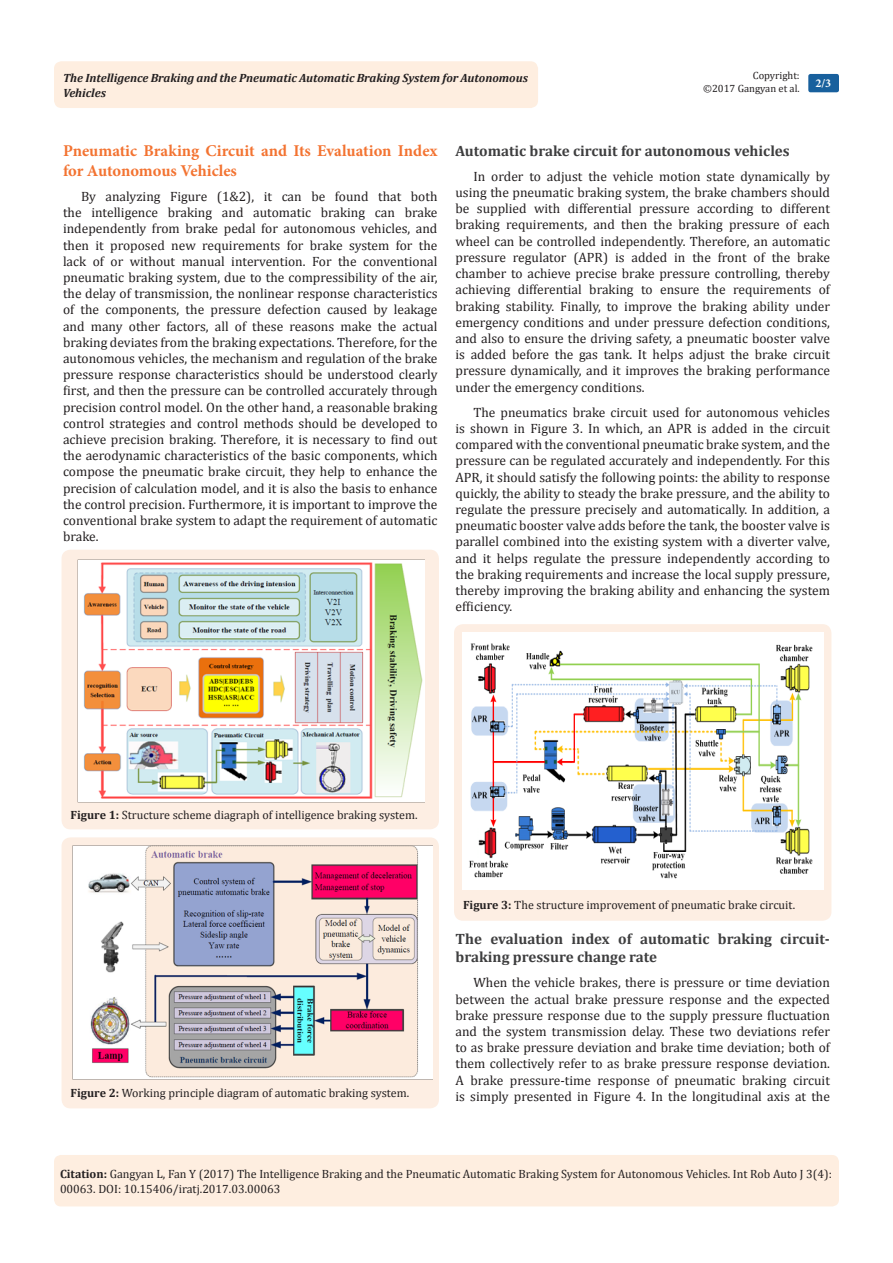
<style>
.page{position:relative;width:893px;height:1263px;background:#fff}
.page>*{position:absolute;margin:0;border:0;box-sizing:border-box;transform-origin:0 0}
.List_Paragraph{font:700 16.5px/19.8px "Minion Pro";color:#f37331}
.List_Paragraph-2{font:700 15px/18px "Cambria";color:#3e3e3f}
.t1{font:13.5px/16.2px "Cambria";color:#231f20;text-align:justify}
.Citation{font:12px/14.4px "Cambria";color:#231f20}
.t2{font:italic 700 12px/14.4px "Cambria";color:#231f20}
.t3{font:700 12px "Minion Pro";color:#fff}
.t4{font:10.5px/12.6px "Cambria";color:#231f20;text-align:right}
.s1{font-weight:700}
</style>
<div class="page">
<div style="left:54px;top:1155px;width:785px;height:51px;background:#feeee0;border-radius:7px"></div>
<div style="left:54px;top:61px;width:484px;height:47px;background:#feeee0;border-radius:8px"></div>
<div style="left:808px;top:74px;width:31px;height:18px;background:#18609d;border-radius:2px"></div>
<div style="left:62px;top:550px;width:377px;height:279px;background:#fdeee3;border-radius:9px"></div>
<img style="left:78px;top:559px;width:347px;height:243px">
<div style="left:62px;top:837px;width:377px;height:271px;background:#fdeee3;border-radius:9px"></div>
<img style="left:73px;top:845px;width:360px;height:234px">
<div style="left:454px;top:624px;width:377px;height:297px;background:#fdeee3;border-radius:9px"></div>
<img style="left:462px;top:632px;width:362px;height:258px">
<p class="t4" style="left:703px;top:69px;width:98px">Copyright:<br>©2017 Gangyan et al.</p>
<p class="t2" style="left:63px;top:70px;width:466px">The Intelligence Braking and the Pneumatic Automatic Braking System for Autonomous<br>Vehicles</p>
<p class="t3" style="left:815px;top:75px;width:17px">2/3</p>
<p class="List_Paragraph" style="left:63px;top:141px;width:376px">Pneumatic Braking Circuit and Its Evaluation Index for Autonomous Vehicles</p>
<p class="t1" style="left:63px;top:188px;width:376px;text-indent:18px">By analyzing Figure (1&amp;2), it can be found that both the intelligence braking and automatic braking can brake independently from brake pedal for autonomous vehicles, and then it proposed new requirements for brake system for the lack of or without manual intervention. For the conventional pneumatic braking system, due to the compressibility of the air, the delay of transmission, the nonlinear response characteristics of the components, the pressure defection caused by leakage and many other factors, all of these reasons make the actual braking deviates from the braking expectations. Therefore, for the autonomous vehicles, the mechanism and regulation of the brake pressure response characteristics should be understood clearly first, and then the pressure can be controlled accurately through precision control model. On the other hand, a reasonable braking control strategies and control methods should be developed to achieve precision braking. Therefore, it is necessary to find out the aerodynamic characteristics of the basic components, which compose the pneumatic brake circuit, they help to enhance the precision of calculation model, and it is also the basis to enhance the control precision. Furthermore, it is important to improve the conventional brake system to adapt the requirement of automatic brake.</p>
<p class="List_Paragraph-2" style="left:455px;top:141px;width:336px">Automatic brake circuit for autonomous vehicles</p>
<p class="t1" style="left:455px;top:168px;width:376px;text-indent:18px">In order to adjust the vehicle motion state dynamically by using the pneumatic braking system, the brake chambers should be supplied with differential pressure according to different braking requirements, and then the braking pressure of each wheel can be controlled independently. Therefore, an automatic pressure regulator (APR) is added in the front of the brake chamber to achieve precise brake pressure controlling, thereby achieving differential braking to ensure the requirements of braking stability. Finally, to improve the braking ability under emergency conditions and under pressure defection conditions, and also to ensure the driving safety, a pneumatic booster valve is added before the gas tank. It helps adjust the brake circuit pressure dynamically, and it improves the braking performance under the emergency conditions.</p>
<p class="t1" style="left:455px;top:404px;width:376px;text-indent:18px">The pneumatics brake circuit used for autonomous vehicles is shown in Figure 3. In which, an APR is added in the circuit compared with the conventional pneumatic brake system, and the pressure can be regulated accurately and independently. For this APR, it should satisfy the following points: the ability to response quickly, the ability to steady the brake pressure, and the ability to regulate the pressure precisely and automatically. In addition, a pneumatic booster valve adds before the tank, the booster valve is parallel combined into the existing system with a diverter valve, and it helps regulate the pressure independently according to the braking requirements and increase the local supply pressure, thereby improving the braking ability and enhancing the system efficiency.</p>
<p class="Citation" style="left:71px;top:808px;width:348px"><span class="s1">Figure 1:</span> Structure scheme diagraph of intelligence braking system.</p>
<p class="Citation" style="left:71px;top:1085px;width:340px"><span class="s1">Figure 2:</span> Working principle diagram of automatic braking system.</p>
<p class="Citation" style="left:463px;top:897px;width:334px"><span class="s1">Figure 3:</span> The structure improvement of pneumatic brake circuit.</p>
<p class="List_Paragraph-2" style="left:455px;top:929px;width:376px">The evaluation index of automatic braking circuit&shy;braking pressure change rate</p>
<p class="t1" style="left:455px;top:975px;width:376px;text-indent:18px">When the vehicle brakes, there is pressure or time deviation between the actual brake pressure response and the expected brake pressure response due to the supply pressure fluctuation and the system transmission delay. These two deviations refer to as brake pressure deviation and brake time deviation; both of them collectively refer to as brake pressure response deviation.<br>A brake pressure-time response of pneumatic braking circuit is simply presented in Figure 4. In the longitudinal axis at the</p>
<p class="Citation" style="left:60px;top:1167px;width:773px"><span class="s1">Citation:</span> Gangyan L, Fan Y (2017) The Intelligence Braking and the Pneumatic Automatic Braking System for Autonomous Vehicles. Int Rob Auto J 3(4):<br>00063. DOI: 10.15406/iratj.2017.03.00063</p>
</div>
